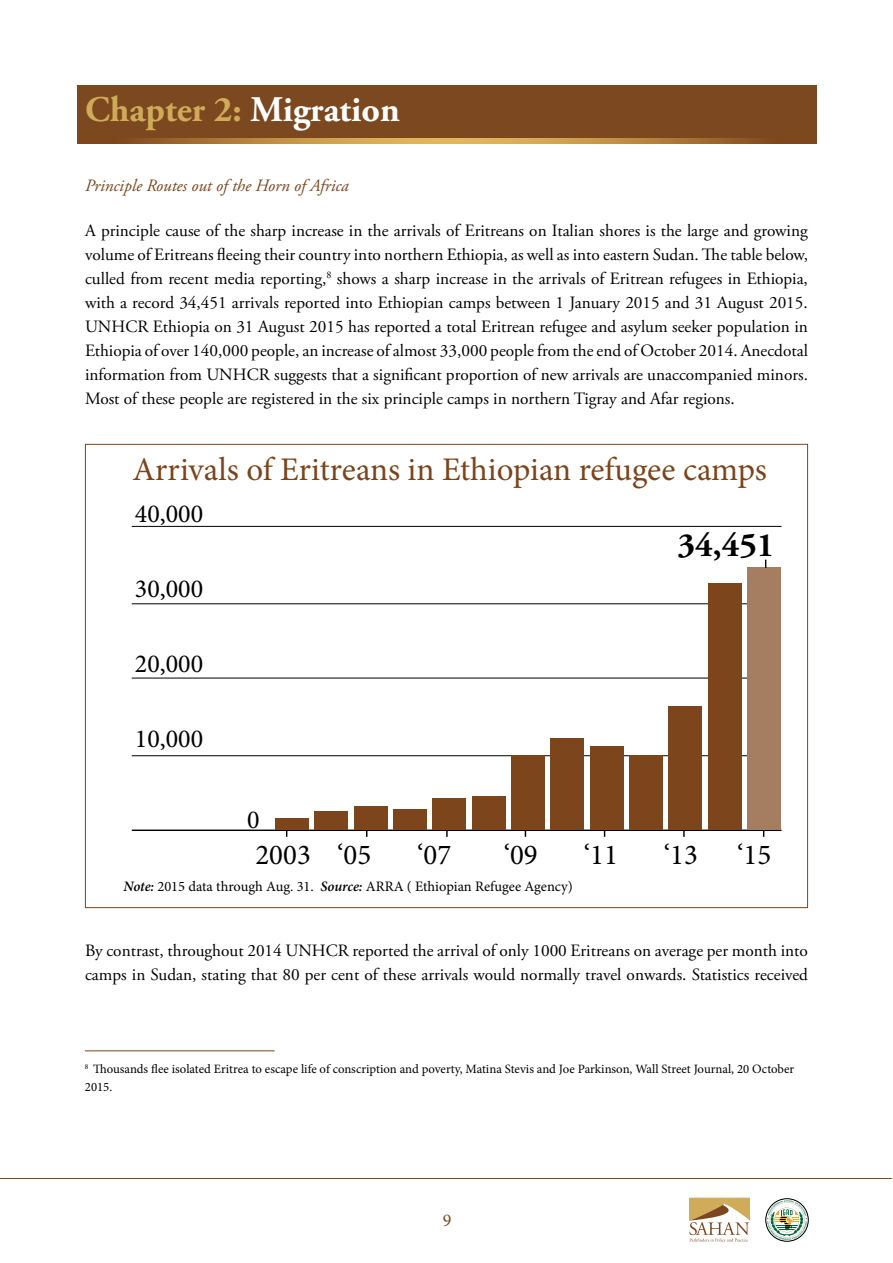
<style>
.page{position:relative;width:893px;height:1263px;background:#fff}
.page>*{position:absolute;margin:0;border:0;box-sizing:border-box;transform-origin:0 0}
.t1{font:700 36px "Adobe Garamond Pro";color:#cfab59}
.t2{font:700 33.9px "Adobe Garamond Pro";color:#000}
.t3{font:33px "Minion Pro";color:#7c441b}
.t4{font:28.8px "Minion Pro";color:#000}
.t5{font:25.95px "Minion Pro";color:#000}
.t6{font:18px "Minion Pro";color:#7b481f}
.t7{font:17.25px/24px "Adobe Garamond Pro";color:#000;text-align:justify}
.t8{font:italic 17.25px "Adobe Garamond Pro";color:#7d451c}
.t9{font:14.4px "Minion Pro";color:#000}
.t10{font:12.75px/18px "Minion Pro";color:#000}
.s1{color:#fff}
.s2{font-weight:600;font-style:italic}
</style>
<div class="page">
<hr style="left:0;top:1178px;width:892px;height:1px;background:#7b481f">
<svg style="left:766px;top:1199px;width:42px;height:42px"></svg>
<svg style="left:689px;top:1198px;width:60px;height:45px"></svg>
<svg style="left:77px;top:137px;width:739px;height:6px;background:#ab7a38"></svg>
<div style="left:77px;top:85px;width:739px;height:52px;background:#7b481f"></div>
<div style="left:85px;top:444px;width:723px;height:464px;background:#fff;border:1px solid #7c441b"></div>
<hr style="left:132px;top:526px;width:649px;height:1px;background:#000">
<hr style="left:132px;top:603px;width:647px;height:1px;background:#000">
<hr style="left:132px;top:678px;width:646px;height:1px;background:#000">
<hr style="left:132px;top:755px;width:646px;height:1px;background:#000">
<hr style="left:132px;top:829px;width:649px;height:2px;background:#000">
<div style="left:708px;top:583px;width:34px;height:247px;background:#7d451c"></div>
<div style="left:747px;top:567px;width:34px;height:263px;background:#a57e62"></div>
<div style="left:669px;top:706px;width:33px;height:124px;background:#7d451c"></div>
<div style="left:629px;top:756px;width:34px;height:74px;background:#7d451c"></div>
<div style="left:590px;top:746px;width:34px;height:84px;background:#7d451c"></div>
<div style="left:550px;top:739px;width:34px;height:91px;background:#7d451c"></div>
<div style="left:511px;top:756px;width:34px;height:74px;background:#7d451c"></div>
<div style="left:472px;top:796px;width:33px;height:34px;background:#7d451c"></div>
<div style="left:432px;top:798px;width:34px;height:32px;background:#7d451c"></div>
<div style="left:393px;top:809px;width:34px;height:21px;background:#7d451c"></div>
<div style="left:354px;top:806px;width:33px;height:24px;background:#7d451c"></div>
<div style="left:314px;top:812px;width:34px;height:18px;background:#7d451c"></div>
<div style="left:275px;top:818px;width:34px;height:12px;background:#7d451c"></div>
<svg style="left:446px;top:831px;width:2px;height:6px"></svg>
<svg style="left:683px;top:831px;width:2px;height:6px"></svg>
<hr style="left:85px;top:1050px;width:190px;height:1px;background:#7c441b">
<h1 class="t1" style="left:85px;top:89px;width:316px">Chapter 2: <span class="s1">Migration</span></h1>
<p class="t8" style="left:85px;top:175px;width:265px">Principle Routes out of the Horn of Africa</p>
<p class="t7" style="left:85px;top:219px;width:724px">A principle cause of the sharp increase in the arrivals of Eritreans on Italian shores is the large and growing volume of Eritreans fleeing their country into northern Ethiopia, as well as into eastern Sudan. The table below, culled from recent media reporting,<sup>8</sup> shows a sharp increase in the arrivals of Eritrean refugees in Ethiopia, with a record 34,451 arrivals reported into Ethiopian camps between 1 January 2015 and 31 August 2015.<br>UNHCR Ethiopia on 31 August 2015 has reported a total Eritrean refugee and asylum seeker population in Ethiopia of over 140,000 people, an increase of almost 33,000 people from the end of October 2014. Anecdotal information from UNHCR suggests that a significant proportion of new arrivals are unaccompanied minors.<br>Most of these people are registered in the six principle camps in northern Tigray and Afar regions.</p>
<h3 class="t3" style="left:132px;top:447px;width:636px">Arrivals of Eritreans in Ethiopian refugee camps</h3>
<h3 class="t5" style="left:135px;top:497px;width:70px">40,000</h3>
<h3 class="t5" style="left:135px;top:572px;width:70px">30,000</h3>
<h3 class="t5" style="left:135px;top:647px;width:70px">20,000</h3>
<h3 class="t5" style="left:135px;top:722px;width:70px">10,000</h3>
<h3 class="t5" style="left:247px;top:803px;width:14px">0</h3>
<h2 class="t2" style="left:678px;top:526px;width:98px">34,451</h2>
<h3 class="t4" style="left:255px;top:836px;width:117px">2003 ‘05</h3>
<h3 class="t4" style="left:417px;top:836px;width:36px">‘07</h3>
<h3 class="t4" style="left:504px;top:836px;width:36px">‘09</h3>
<h3 class="t4" style="left:584px;top:836px;width:36px">‘11</h3>
<h3 class="t4" style="left:664px;top:836px;width:36px">‘13</h3>
<h3 class="t4" style="left:737px;top:836px;width:36px">‘15</h3>
<p class="t9" style="left:124px;top:877px;width:451px"><span class="s2">Note:</span> 2015 data through Aug. 31. <span class="s2">Source:</span> ARRA ( Ethiopian Refugee Agency)</p>
<p class="t7" style="left:85px;top:939px;width:724px">By contrast, throughout 2014 UNHCR reported the arrival of only 1000 Eritreans on average per month into camps in Sudan, stating that 80 per cent of these arrivals would normally travel onwards. Statistics received</p>
<p class="t10" style="left:85px;top:1060px;width:711px"><sup>8</sup> Thousands flee isolated Eritrea to escape life of conscription and poverty, Matina Stevis and Joe Parkinson, Wall Street Journal, 20 October<br>2015.</p>
<p class="t6" style="left:443px;top:1208px;width:10px">9</p>
</div>
